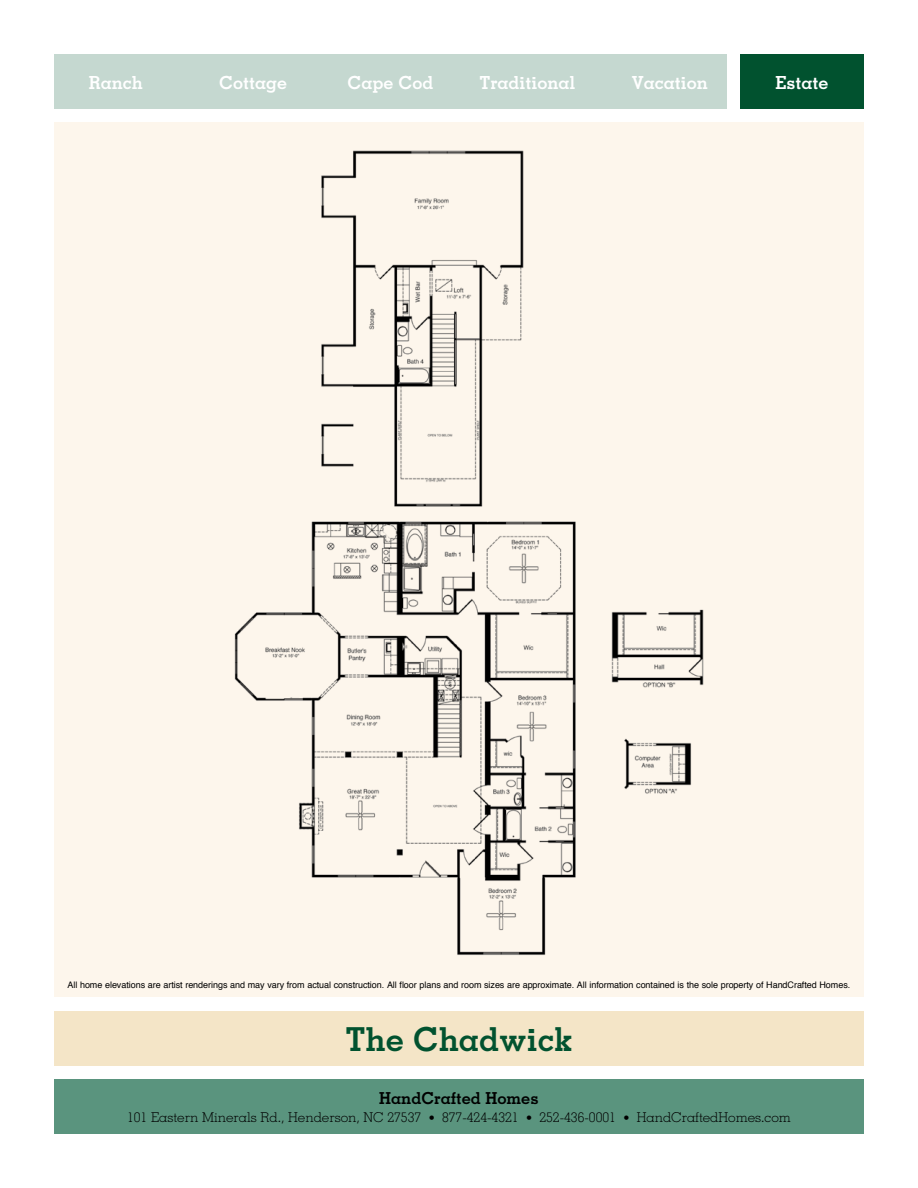
<style>
.page{position:relative;width:918px;height:1188px;background:#fff}
.page>*{position:absolute;margin:0;border:0;box-sizing:border-box;transform-origin:0 0}
.t1{font:700 33px "Memphis";color:#01522f}
.t2{font:700 18px "Memphis";color:#fff}
.t3{font:700 16.5px "Memphis";color:#000}
.t4{font:300 13.5px "Memphis";color:#000}
.t5{font:9px "Helvetica";letter-spacing:-.005em;color:#000}
.s1{font-size:12px}
</style>
<div class="page">
<div style="left:54px;top:122px;width:810px;height:875px;background:#fdf6ec"></div>
<div style="left:54px;top:1012px;width:810px;height:54px;background:#f4e5c7"></div>
<div style="left:54px;top:1079px;width:810px;height:55px;background:#5a947e"></div>
<div style="left:740px;top:54px;width:124px;height:55px;background:#01522f"></div>
<div style="left:54px;top:54px;width:673px;height:55px;background:#c5d8d0"></div>
<img style="left:321px;top:150px;width:203px;height:355px">
<img style="left:234px;top:505px;width:470px;height:450px">
<h2 class="t2" style="left:89px;top:71px;width:55px">Ranch</h2>
<h2 class="t2" style="left:219px;top:71px;width:70px">Cottage</h2>
<h2 class="t2" style="left:347px;top:71px;width:87px">Cape Cod</h2>
<h2 class="t2" style="left:480px;top:71px;width:97px">Traditional</h2>
<h2 class="t2" style="left:632px;top:71px;width:77px">Vacation</h2>
<h2 class="t2" style="left:776px;top:71px;width:54px">Estate</h2>
<p class="t5" style="left:68px;top:978px;width:784px">All home elevations are artist renderings and may vary from actual construction. All floor plans and room sizes are approximate. All information contained is the sole property of HandCrafted Homes.</p>
<h1 class="t1" style="left:345px;top:1019px;width:229px">The Chadwick</h1>
<h3 class="t3" style="left:379px;top:1088px;width:161px">HandCrafted Homes</h3>
<h3 class="t4" style="left:127px;top:1109px;width:665px">101 Eastern Minerals Rd., Henderson, NC 27537 <span class="s1">•</span> 877-424-4321 <span class="s1">•</span> 252-436-0001 <span class="s1">•</span> HandCraftedHomes.com</h3>
</div>
